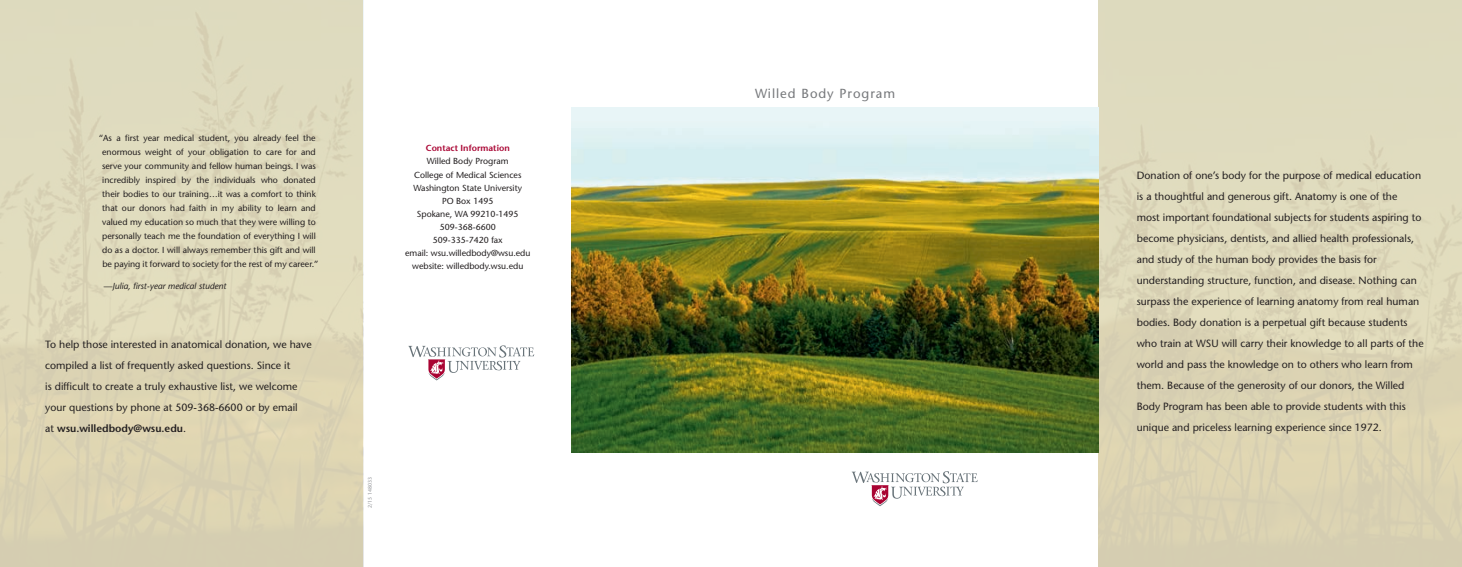
<style>
.page{position:relative;width:1462px;height:567px;background:#fff}
.page>*{position:absolute;margin:0;border:0;box-sizing:border-box;transform-origin:0 0}
.t1{font:500 13.12px "Stone Sans Std";letter-spacing:.075em;color:#76787b}
.t2{font:500 10.5px/21px "Stone Sans Std";color:#231f20}
.t3{font:500 8.75px/14px "Stone Sans Std";color:#231f20;text-align:center}
.t4{font:italic 500 8.75px "Stone Sans Std";color:#231f20}
.t5{font:600 8.75px "Stone Sans Std";color:#a90332}
.t6{font:500 5.25px "Stone Sans Std";color:#939598}
.s1{font-style:normal}
.s2{font-weight:600}
</style>
<div class="page">
<img style="left:1098px;top:0;width:364px;height:567px">
<svg style="left:852px;top:471px;width:125px;height:35px"></svg>
<svg style="left:408px;top:345px;width:126px;height:35px"></svg>
<img style="left:572px;top:108px;width:526px;height:344px">
<p class="t3" style="left:99px;top:131px;width:221px">“As a first year medical student, you already feel the enormous weight of your obligation to care for and serve your community and fellow human beings. I was incredibly inspired by the individuals who donated their bodies to our training…it was a comfort to think that our donors had faith in my ability to learn and valued my education so much that they were willing to personally teach me the foundation of everything I will do as a doctor. I will always remember this gift and will be paying it forward to society for the rest of my career.”</p>
<p class="t4" style="left:104px;top:281px;width:124px"><span class="s1">—</span>Julia, first-year medical student</p>
<p class="t2" style="left:45px;top:334px;width:268px">To help those interested in anatomical donation, we have compiled a list of frequently asked questions. Since it<br>is difficult to create a truly exhaustive list, we welcome your questions by phone at 509-368-6600 or by email<br>at <span class="s2">wsu.willedbody@wsu.edu</span>.</p>
<p class="t5" style="left:426px;top:143px;width:85px">Contact Information</p>
<p class="t3" style="left:405px;top:155px;width:127px;line-height:13.1px">Willed Body Program<br>College of Medical Sciences<br>Washington State University<br>PO Box 1495<br>Spokane, WA 99210-1495<br>509-368-6600<br>509-335-7420 fax<br>email: wsu.willedbody@wsu.edu website: willedbody.wsu.edu</p>
<p class="t6" style="left:367px;top:508px;width:32px;rotate:-90deg">2/15 148033</p>
<p class="t1" style="left:755px;top:85px;width:142px">Willed Body Program</p>
<p class="t2" style="left:1136px;top:164px;width:288px">Donation of one’s body for the purpose of medical education is a thoughtful and generous gift. Anatomy is one of the<br>most important foundational subjects for students aspiring to become physicians, dentists, and allied health professionals, and study of the human body provides the basis for understanding structure, function, and disease. Nothing can surpass the experience of learning anatomy from real human bodies. Body donation is a perpetual gift because students who train at WSU will carry their knowledge to all parts of the world and pass the knowledge on to others who learn from them. Because of the generosity of our donors, the Willed Body Program has been able to provide students with this unique and priceless learning experience since 1972.</p>
</div>
